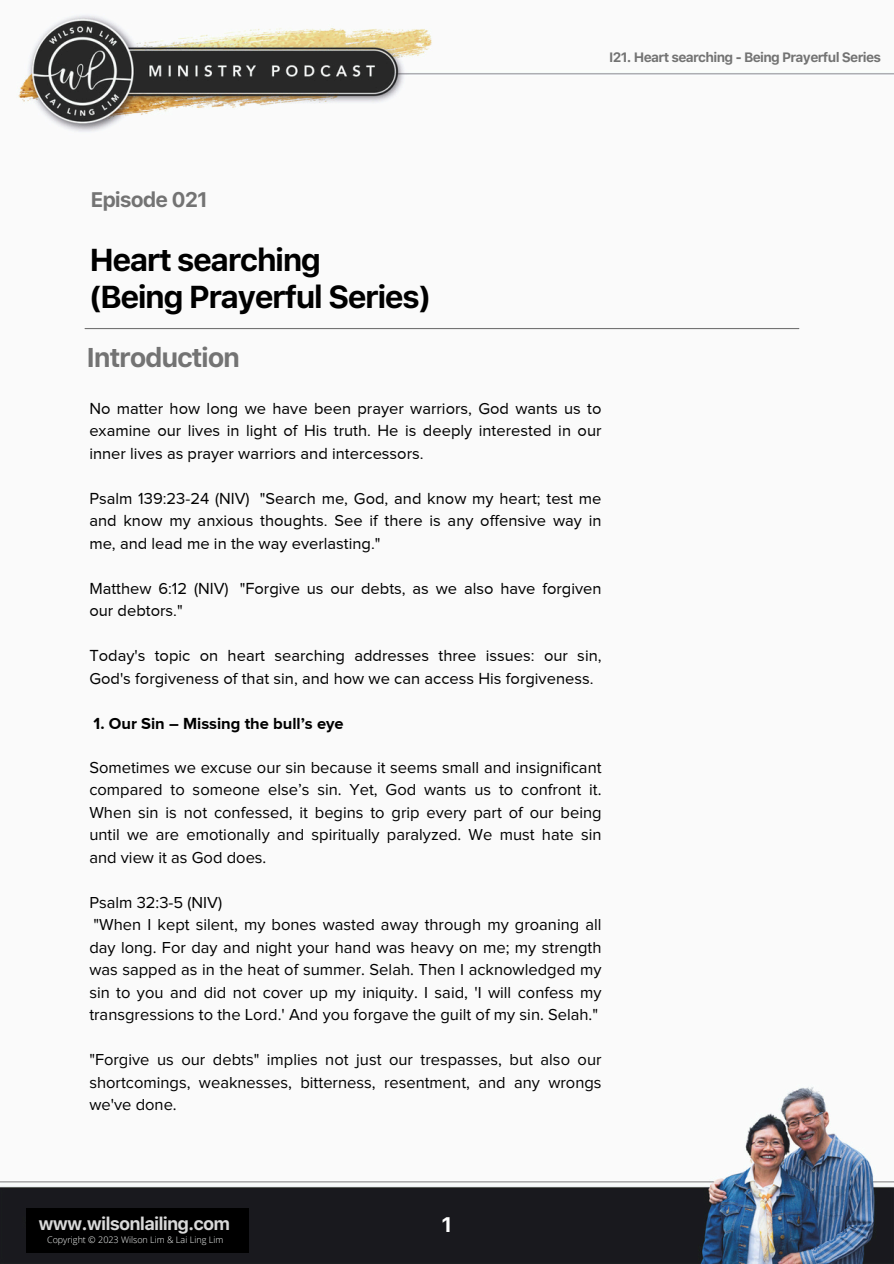
<style>
.page{position:relative;width:894px;height:1264px;background:#fff}
.page>*{position:absolute;margin:0;border:0;box-sizing:border-box;transform-origin:0 0}
.t1{font:700 31.5px/37.2px "SFUI Text";letter-spacing:-.05em;color:#000}
.t2{font:700 27px "SFUI Text";letter-spacing:-.05em;color:#737373}
.t3{font:700 21px "SFUI Text";letter-spacing:-.05em;color:#737373}
.t4{font:700 21px "SFUI Text";color:#fff}
.t5{font:700 18px "SFUI Text";letter-spacing:-.05em;color:#d9d9d9}
.t6{font:16.5px/22.5px "Proxima Nova";color:#000;text-align:justify}
.t7{font:700 16.5px "Proxima Nova";color:#000}
.t8{font:700 13.5px "SFUI Text";letter-spacing:-.05em;color:#737373}
.t9{font:300 9px "Open Sans";color:#fbfdfc}
</style>
<div class="page">
<img style="left:0;top:15px;width:893px;height:1248px">
<hr style="left:85px;top:328px;width:713px;height:1px;background:#737373">
<div style="left:26px;top:1207px;width:222px;height:45px;background:#000"></div>
<p class="t8" style="left:609px;top:49px;width:273px">I21. Heart searching - Being Prayerful Series</p>
<h4 class="t3" style="left:90px;top:187px;width:119px">Episode 021</h4>
<h5 class="t1" style="left:89px;top:241px;width:343px">Heart searching<br>(Being Prayerful Series)</h5>
<h5 class="t2" style="left:87px;top:341px;width:155px">Introduction</h5>
<h6 class="t6" style="left:89px;top:397px;width:513px">No matter how long we have been prayer warriors, God wants us to examine our lives in light of His truth. He is deeply interested in our inner lives as prayer warriors and intercessors.</h6>
<h3 class="t6" style="left:89px;top:487px;width:513px">Psalm 139:23-24 (NIV) "Search me, God, and know my heart; test me and know my anxious thoughts. See if there is any offensive way in me, and lead me in the way everlasting."</h3>
<h1 class="t6" style="left:89px;top:577px;width:513px">Matthew 6:12 (NIV) "Forgive us our debts, as we also have forgiven our debtors."</h1>
<h2 class="t6" style="left:89px;top:644px;width:513px">Today's topic on heart searching addresses three issues: our sin,<br>God's forgiveness of that sin, and how we can access His forgiveness.</h2>
<h5 class="t7" style="left:94px;top:714px;width:251px">1. Our Sin – Missing the bull’s eye</h5>
<h5 class="t6" style="left:89px;top:756px;width:513px">Sometimes we excuse our sin because it seems small and insignificant compared to someone else’s sin. Yet, God wants us to confront it.<br>When sin is not confessed, it begins to grip every part of our being until we are emotionally and spiritually paralyzed. We must hate sin and view it as God does.</h5>
<h5 class="t6" style="left:89px;top:891px;width:513px;text-align:left">Psalm 32:3-5 (NIV)<br>"When I kept silent, my bones wasted away through my groaning all day long. For day and night your hand was heavy on me; my strength was sapped as in the heat of summer. Selah. Then I acknowledged my sin to you and did not cover up my iniquity. I said, 'I will confess my transgressions to the Lord.' And you forgave the guilt of my sin. Selah."</h5>
<h5 class="t6" style="left:89px;top:1048px;width:513px">"Forgive us our debts" implies not just our trespasses, but also our shortcomings, weaknesses, bitterness, resentment, and any wrongs we've done.</h5>
<p class="t5" style="left:38px;top:1213px;width:193px">www.wilsonlailing.com</p>
<h5 class="t4" style="left:441px;top:1211px;width:12px">1</h5>
<h4 class="t9" style="left:47px;top:1233px;width:178px">Copyright ©️ 2023 Wilson Lim &amp; Lai Ling Lim</h4>
</div>
